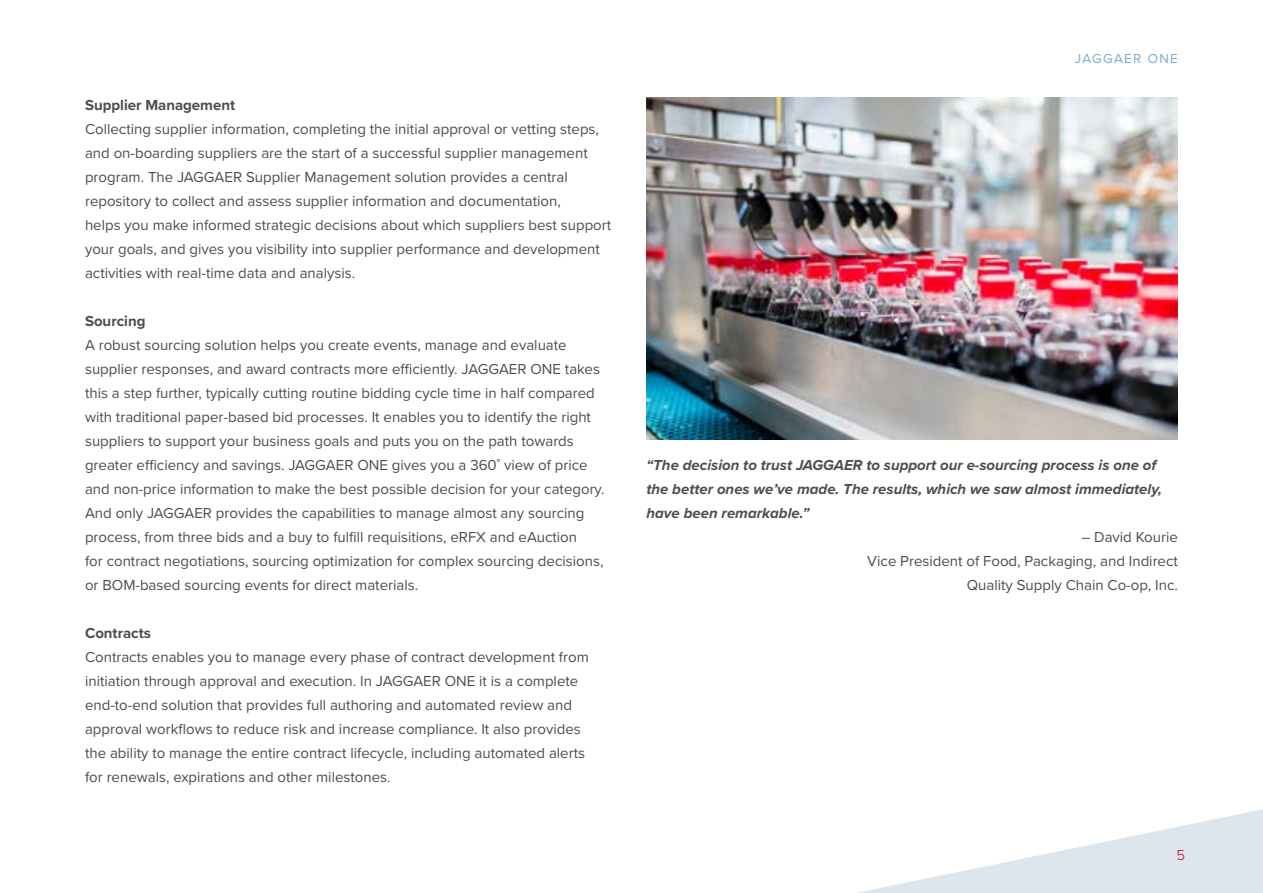
<style>
.page{position:relative;width:1263px;height:893px;background:#fff}
.page>*{position:absolute;margin:0;border:0;box-sizing:border-box;transform-origin:0 0}
.t1{font:15px/24px "Proxima Nova";color:#4d4d4d}
.t2{font:italic 700 15px/24px "Proxima Nova";color:#4d4d4d}
.t3{font:700 15px "Proxima Nova";color:#4d4d4d}
.t4{font:300 15px "Proxima Nova";color:#d6001c}
.t5{font:13.5px "Proxima Nova";letter-spacing:.1em;color:#79adcb}
</style>
<div class="page">
<svg style="left:857px;top:809px;width:406px;height:84px"></svg>
<img style="left:646px;top:98px;width:532px;height:341px">
<p class="t3" style="left:85px;top:94px;width:152px">Supplier Management</p>
<p class="t1" style="left:85px;top:116px;width:528px">Collecting supplier information, completing the initial approval or vetting steps, and on-boarding suppliers are the start of a successful supplier management program. The JAGGAER Supplier Management solution provides a central repository to collect and assess supplier information and documentation,<br>helps you make informed strategic decisions about which suppliers best support your goals, and gives you visibility into supplier performance and development activities with real-time data and analysis.</p>
<p class="t3" style="left:85px;top:310px;width:62px">Sourcing</p>
<p class="t1" style="left:85px;top:332px;width:521px">A robust sourcing solution helps you create events, manage and evaluate supplier responses, and award contracts more efficiently. JAGGAER ONE takes this a step further, typically cutting routine bidding cycle time in half compared with traditional paper-based bid processes It. enables you to identify the right suppliers to support your business goals and puts you on the path towards greater efficiency and savings. JAGGAER ONE gives you a 360˚ view of price and non-price information to make the best possible decision for your category.<br>And only JAGGAER provides the capabilities to manage almost any sourcing process, from three bids and a buy to fulfill requisitions, eRFX and eAuction<br>for contract negotiations, sourcing optimization for complex sourcing decisions, or BOM-based sourcing events for direct materials.</p>
<p class="t3" style="left:85px;top:622px;width:67px">Contracts</p>
<p class="t1" style="left:85px;top:644px;width:505px">Contracts enables you to manage every phase of contract development from initiation through approval and execution In. JAGGAER ONE isit a complete end t o- -end solution that provides full authoring and automated review and approval workflows to reduce risk and increase compliance It. also provides the ability to manage the entire contract lifecycle, including automated alerts for renewals, expirations and other milestones.</p>
<p class="t5" style="left:1075px;top:48px;width:68px">JAGGAER</p>
<p class="t5" style="left:1148px;top:48px;width:32px">ONE</p>
<p class="t2" style="left:646px;top:452px;width:517px">“The decision to trust JAGGAER to support our -e sourcing process is one of the better ones we’ve made. The results, which we saw almost immediately, have been remarkable “.</p>
<p class="t1" style="left:867px;top:524px;width:312px;text-align:right">– David Kourie<br>Vice President of Food, Packaging, and Indirect<br>Quality Supply Chain Co-op, Inc.</p>
<p class="t4" style="left:1176px;top:844px;width:10px">5</p>
</div>
